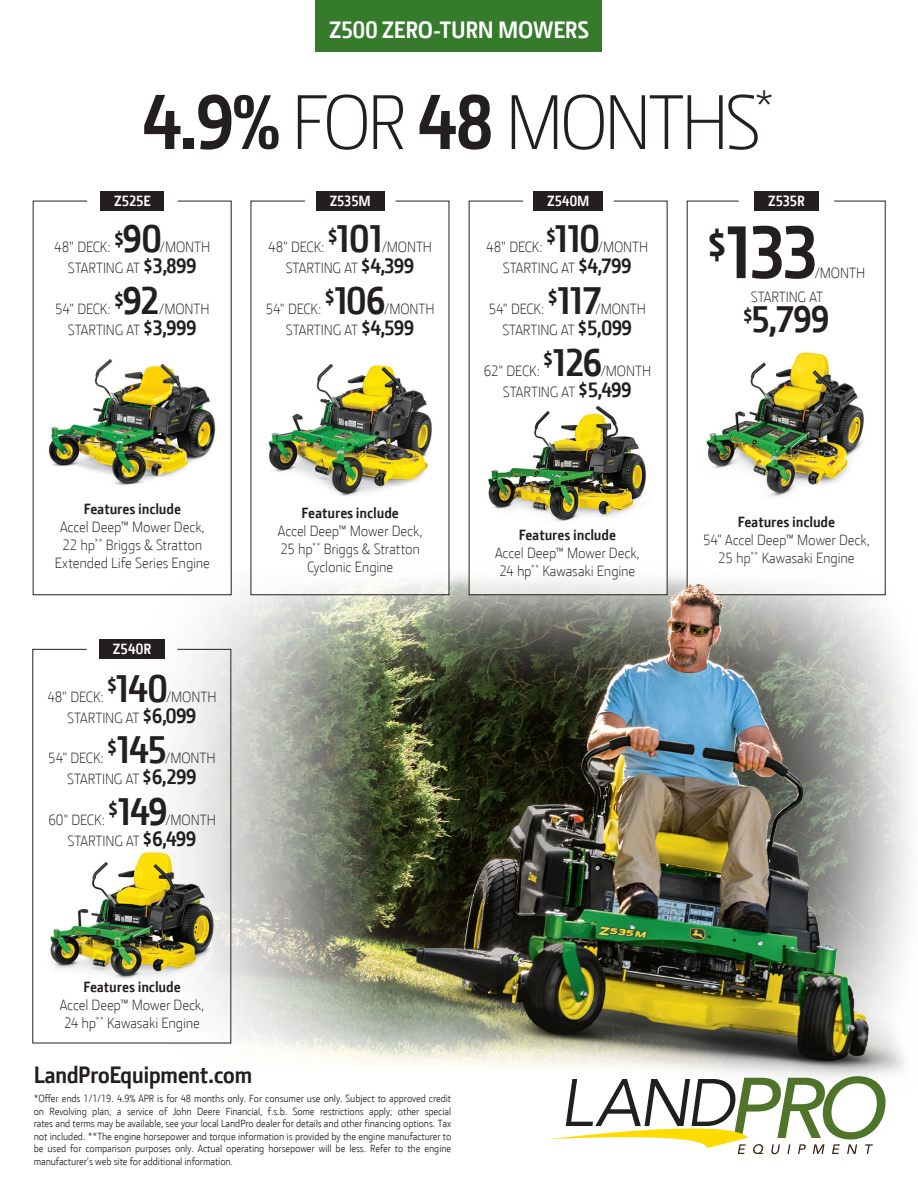
<style>
.page{position:relative;width:918px;height:1188px;background:#fff}
.page>*{position:absolute;margin:0;border:0;box-sizing:border-box;transform-origin:0 0}
.No_Spacing{font:300 78px "JD Sans";letter-spacing:-.045em;color:#231f20}
.t1{font:700 75px "JD Sans";color:#231f20}
.t2{font:700 37.5px "JD Sans";color:#231f20}
.No_Spacing-2{font:700 24px "JD Sans";letter-spacing:-.03em;color:#231f20}
.t3{font:700 24px "JD Sans";letter-spacing:-.01em;color:#fff}
.t4{font:300 15px/18px "JD Sans";letter-spacing:-.01em;color:#231f20;text-align:center}
.t5{font:700 15px "JD Sans";letter-spacing:-.01em;color:#fff}
.No_Spacing-3{font:10.5px/12.6px "JD Sans";letter-spacing:-.01em;color:#231f20;text-align:justify}
.s1{font-weight:700}
.s2{font-weight:700;font-size:39px}
.s3{font-weight:700;font-size:21px}
</style>
<div class="page">
<img style="left:49px;top:587px;width:301px;height:476px">
<svg style="left:32px;top:200px;width:200px;height:395px"></svg>
<svg style="left:250px;top:200px;width:200px;height:395px"></svg>
<svg style="left:32px;top:649px;width:200px;height:395px"></svg>
<svg style="left:468px;top:200px;width:200px;height:308px"></svg>
<svg style="left:686px;top:200px;width:200px;height:308px"></svg>
<div style="left:316px;top:0;width:286px;height:51px;background:#357b2b"></div>
<div style="left:101px;top:191px;width:63px;height:20px;background:#231f20"></div>
<div style="left:316px;top:191px;width:68px;height:20px;background:#231f20"></div>
<div style="left:99px;top:639px;width:66px;height:20px;background:#231f20"></div>
<div style="left:534px;top:191px;width:69px;height:20px;background:#231f20"></div>
<div style="left:754px;top:191px;width:65px;height:20px;background:#231f20"></div>
<img style="left:37px;top:345px;width:191px;height:153px">
<img style="left:50px;top:360px;width:71px;height:121px">
<img style="left:254px;top:352px;width:192px;height:153px">
<img style="left:269px;top:365px;width:63px;height:105px">
<img style="left:39px;top:840px;width:186px;height:149px">
<img style="left:80px;top:854px;width:63px;height:73px">
<svg style="left:550px;top:1122px;width:331px;height:32px"></svg>
<img style="left:477px;top:391px;width:181px;height:117px">
<img style="left:536px;top:407px;width:80px;height:38px">
<img style="left:686px;top:339px;width:200px;height:168px">
<img style="left:738px;top:353px;width:67px;height:71px">
<img style="left:350px;top:508px;width:560px;height:614px">
<p class="t3" style="left:329px;top:16px;width:261px">Z500 ZERO-TURN MOWERS</p>
<p class="No_Spacing" style="left:142px;top:79px;width:634px"><span class="s1">4.9%</span> FOR <span class="s1">48</span> MONTHS<sup>*</sup></p>
<p class="t5" style="left:114px;top:192px;width:38px">Z525E</p>
<p class="t5" style="left:330px;top:192px;width:43px">Z535M</p>
<p class="t4" style="left:54px;top:238px;width:158px">48" DECK: <sup>$</sup><span class="s2">90</span>/MONTH</p>
<p class="t4" style="left:68px;top:259px;width:130px">STARTING AT <span class="s3">$3,899</span></p>
<p class="t4" style="left:55px;top:300px;width:156px">54" DECK: <sup>$</sup><span class="s2">92</span>/MONTH</p>
<p class="t4" style="left:68px;top:321px;width:130px">STARTING AT <span class="s3">$3,999</span></p>
<p class="t4" style="left:268px;top:238px;width:120px">48" DECK: <sup>$</sup><span class="s2">101</span></p>
<p class="t4" style="left:382px;top:238px;width:52px">/MONTH</p>
<p class="t4" style="left:286px;top:259px;width:130px">STARTING AT <span class="s3">$4,399</span></p>
<p class="t4" style="left:266px;top:300px;width:170px">54" DECK: <sup>$</sup><span class="s2">106</span>/MONTH</p>
<p class="t4" style="left:286px;top:321px;width:130px">STARTING AT <span class="s3">$4,599</span></p>
<p class="t4" style="left:55px;top:501px;width:157px"><span class="s1">Features include<br></span>Accel Deep™ Mower Deck,<br>22 hp<sup>**</sup> Briggs &amp; Stratton<br>Extended Life Series Engine</p>
<p class="t4" style="left:278px;top:505px;width:146px"><span class="s1">Features include<br></span>Accel Deep™ Mower Deck,<br>25 hp<sup>**</sup> Briggs &amp; Stratton<br>Cyclonic Engine</p>
<p class="t5" style="left:113px;top:641px;width:40px">Z540R</p>
<p class="t4" style="left:47px;top:688px;width:171px">48" DECK: <sup>$</sup><span class="s2">140</span>/MONTH</p>
<p class="t4" style="left:67px;top:709px;width:131px">STARTING AT <span class="s3">$6,099</span></p>
<p class="t4" style="left:48px;top:749px;width:169px">54" DECK: <sup>$</sup><span class="s2">145</span>/MONTH</p>
<p class="t4" style="left:67px;top:770px;width:131px">STARTING AT <span class="s3">$6,299</span></p>
<p class="t4" style="left:48px;top:811px;width:121px">60" DECK: <sup>$</sup><span class="s2">149</span></p>
<p class="t4" style="left:165px;top:811px;width:52px">/MONTH</p>
<p class="t4" style="left:68px;top:832px;width:130px">STARTING AT <span class="s3">$6,499</span></p>
<p class="t5" style="left:547px;top:192px;width:44px">Z540M</p>
<p class="t5" style="left:768px;top:192px;width:38px">Z535R</p>
<p class="t4" style="left:486px;top:238px;width:164px">48" DECK: <sup>$</sup><span class="s2">110</span>/MONTH</p>
<p class="t4" style="left:503px;top:259px;width:131px">STARTING AT <span class="s3">$4,799</span></p>
<p class="t4" style="left:489px;top:300px;width:115px">54" DECK: <sup>$</sup><span class="s2">117</span></p>
<p class="t4" style="left:596px;top:300px;width:52px">/MONTH</p>
<p class="t4" style="left:502px;top:321px;width:131px">STARTING AT <span class="s3">$5,099</span></p>
<p class="t4" style="left:484px;top:362px;width:169px">62" DECK: <sup>$</sup><span class="s2">126</span>/MONTH</p>
<p class="t4" style="left:503px;top:383px;width:130px">STARTING AT <span class="s3">$5,499</span></p>
<p class="t4" style="left:495px;top:526px;width:146px"><span class="s1">Features include<br></span>Accel Deep™ Mower Deck,<br>24 hp<sup>**</sup> Kawasaki Engine</p>
<p class="t1" style="left:707px;top:209px;width:114px"><sup>$</sup>133</p>
<p class="t4" style="left:815px;top:264px;width:52px">/MONTH</p>
<p class="t4" style="left:751px;top:288px;width:74px">STARTING AT</p>
<p class="t2" style="left:743px;top:298px;width:88px"><sup>$</sup>5,799</p>
<p class="t4" style="left:703px;top:513px;width:168px"><span class="s1">Features include<br></span>54" Accel Deep™ Mower Deck,<br>25 hp<sup>**</sup> Kawasaki Engine</p>
<p class="t4" style="left:60px;top:978px;width:146px"><span class="s1">Features include<br></span>Accel Deep™ Mower Deck,<br>24 hp<sup>**</sup> Kawasaki Engine</p>
<p class="No_Spacing-2" style="left:34px;top:1061px;width:220px">LandProEquipment.com</p>
<p class="No_Spacing-3" style="left:34px;top:1092px;width:419px">*Offer ends 1/1/19. 4.9% APR is for 48 months only. For consumer use only. Subject to approved credit on Revolving plan, a service of John Deere Financial, f.s.b. Some restrictions apply; other special rates and terms may be available, see your local LandPro dealer for details and other financing options. Tax not included. **The engine horsepower and torque information is provided by the engine manufacturer to be used for comparison purposes only. Actual operating horsepower will be less. Refer to the engine manufacturer’s web site for additional information.</p>
</div>
